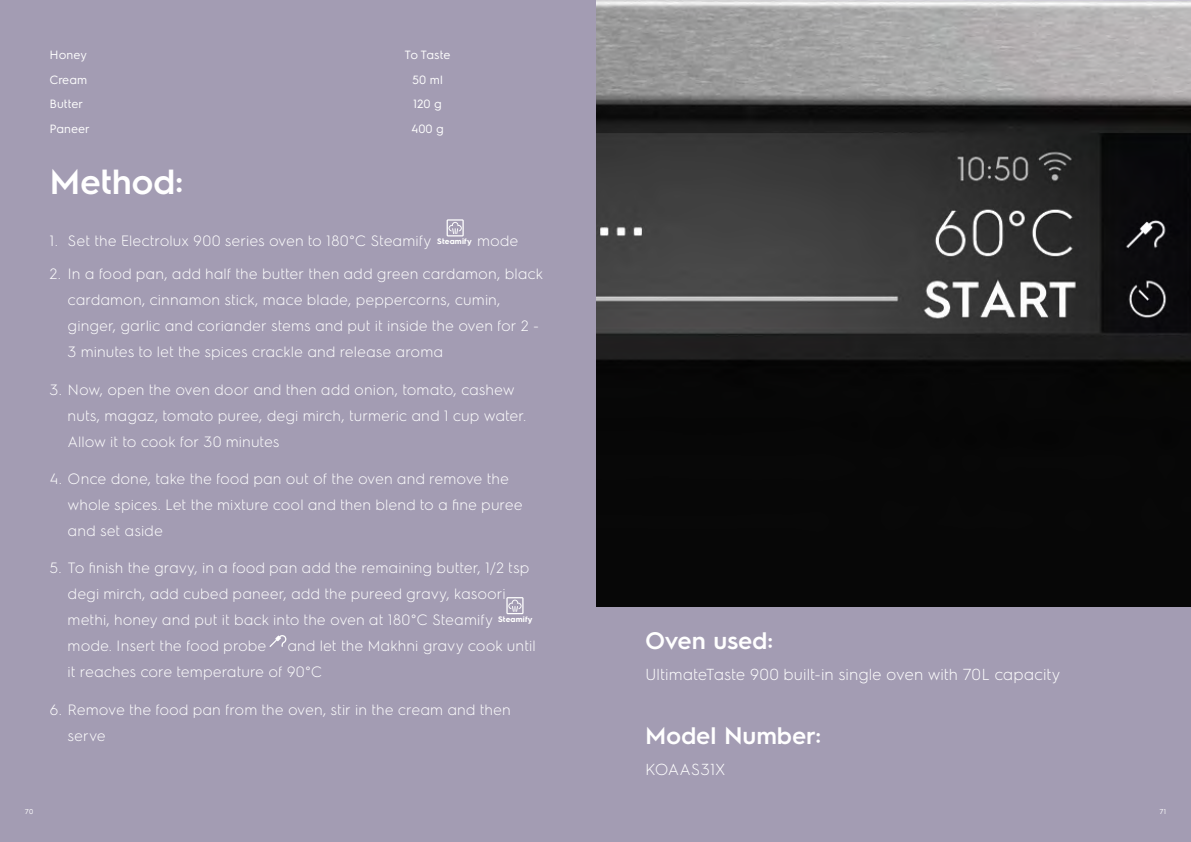
<style>
.page{position:relative;width:1191px;height:842px;background:#a39cb3}
.page>*{position:absolute;margin:0;border:0;box-sizing:border-box;transform-origin:0 0}
.t1{font:600 35px "Electrolux Sans";letter-spacing:-.015em;color:#fff}
.t2{font:600 24px "Electrolux Sans";letter-spacing:-.01em;color:#fff}
.t3{font:300 16px "Electrolux Sans";color:#fff}
.t4{font:300 16px "Electrolux Sans";letter-spacing:-.02em;color:#fff}
.t5{font:300 15px/26px "Electrolux Sans";color:#fff}
.t6{font:12px/24.5px "Electrolux Sans";color:#fff}
.t7{font:700 8px "Electrolux Sans";letter-spacing:.025em;color:#fff}
.t8{font:7px "Electrolux Sans";color:#fff}
</style>
<div class="page">
<img style="left:596px;top:0;width:595px;height:607px">
<svg style="left:446px;top:219px;width:18px;height:17px"></svg>
<svg style="left:506px;top:597px;width:17px;height:17px"></svg>
<svg style="left:269px;top:635px;width:18px;height:12px"></svg>
<p class="t6" style="left:50px;top:42px;width:41px">Honey<br>Cream<br>Butter<br>Paneer</p>
<p class="t6" style="left:404px;top:42px;width:47px;text-align:center">To Taste<br>50 ml<br>120 g<br>400 g</p>
<h1 class="t1" style="left:50px;top:157px;width:135px">Method:</h1>
<p class="t5" style="left:50px;top:227px;width:383px">1. Set the Electrolux 900 series oven to 180°C Steamify</p>
<p class="t5" style="left:477px;top:227px;width:43px">mode</p>
<p class="t5" style="left:68px;top:260px;width:477px;text-indent:-18px">2. In a food pan, add half the butter then add green cardamon, black cardamon, cinnamon stick, mace blade, peppercorns, cumin, ginger, garlic and coriander stems and put it inside the oven for 2 - 3 minutes to let the spices crackle and release aroma</p>
<p class="t5" style="left:68px;top:375px;width:460px;text-indent:-18px">3. Now, open the oven door and then add onion, tomato, cashew nuts, magaz, tomato puree, degi mirch, turmeric and 1 cup water.<br>Allow it to cook for 30 minutes</p>
<p class="t5" style="left:68px;top:465px;width:456px;text-indent:-18px">4. Once done, take the food pan out of the oven and remove the whole spices. Let the mixture cool and then blend to a fine puree and set aside</p>
<p class="t5" style="left:68px;top:554px;width:463px;text-indent:-18px">5. To finish the gravy, in a food pan add the remaining butter, 1/2 tsp degi mirch, add cubed paneer, add the pureed gravy, kasoori methi, honey and put it back into the oven at 180°C Steamify mode. Insert the food probe</p>
<p class="t7" style="left:437px;top:236px;width:36px">Steamify</p>
<p class="t7" style="left:498px;top:613px;width:36px">Steamify</p>
<p class="t5" style="left:68px;top:632px;width:469px;text-indent:220px">and let the Makhni gravy cook until it reaches core temperature of 90°C</p>
<p class="t5" style="left:68px;top:695px;width:445px;text-indent:-18px">6. Remove the food pan from the oven, stir in the cream and then serve</p>
<h2 class="t2" style="left:645px;top:624px;width:129px">Oven used:</h2>
<p class="t3" style="left:645px;top:664px;width:417px">UltimateTaste 900 built-in single oven with 70L capacity</p>
<h2 class="t2" style="left:645px;top:718px;width:178px">Model Number:</h2>
<p class="t4" style="left:645px;top:758px;width:82px">KOAAS31X</p>
<p class="t8" style="left:25px;top:806px;width:10px">70</p>
<p class="t8" style="left:1159px;top:806px;width:8px">71</p>
</div>
